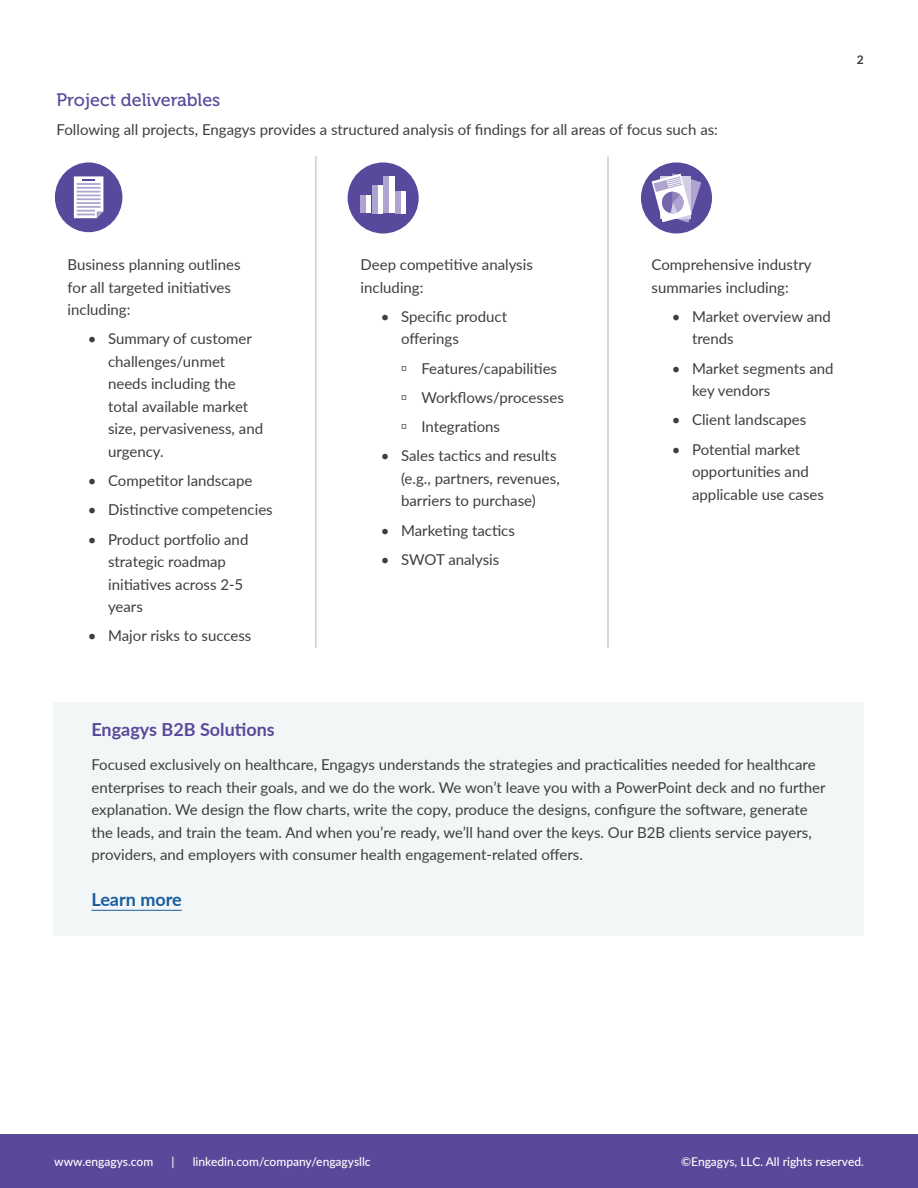
<style>
.page{position:relative;width:918px;height:1188px;background:#fff}
.page>*{position:absolute;margin:0;border:0;box-sizing:border-box;transform-origin:0 0}
.Section_Header_-_Purple{font:700 18px "Lato";color:#5a489b}
.Section_Header_-_Purple-2{font:18px "Museo 500";color:#5a489b}
.Section_Header_-_Purple-3{font:700 18px "Lato";color:#175d9e}
.Section_Header_-_Purple-4{font:15px/22.5px "Lato";color:#3e3e3f}
.Copyright{font:500 12px "Lato";color:#fff}
.t1{font:700 12px "Lato";color:#3e3e3f}
</style>
<div class="page">
<div style="left:55px;top:162px;width:67px;height:70px;background:#58499d;border-radius:50%"></div>
<div style="left:348px;top:162px;width:71px;height:72px;background:#58499d;border-radius:50%"></div>
<div style="left:641px;top:162px;width:71px;height:72px;background:#58499d;border-radius:50%"></div>
<div style="left:0;top:1134px;width:918px;height:54px;background:#5a489b"></div>
<div style="left:54px;top:702px;width:810px;height:234px;background:#f3f6f7"></div>
<hr style="left:91px;top:910px;width:91px;height:1px;background:#175d9e">
<hr style="left:315px;top:156px;width:2px;height:492px;background:#ceccca">
<hr style="left:607px;top:156px;width:2px;height:492px;background:#ceccca">
<svg style="left:74px;top:176px;width:29px;height:42px"></svg>
<div style="left:360px;top:195px;width:11px;height:18px;background:#fff"></div>
<div style="left:360px;top:195px;width:6px;height:18px;background:#aea4cf"></div>
<svg style="left:377px;top:185px;width:6px;height:28px"></svg>
<div style="left:384px;top:177px;width:10px;height:36px;background:#fff"></div>
<div style="left:396px;top:191px;width:10px;height:22px;background:#fff"></div>
<div style="left:372px;top:185px;width:5px;height:28px;background:#aea4cf"></div>
<div style="left:396px;top:191px;width:5px;height:22px;background:#aea4cf"></div>
<div style="left:384px;top:177px;width:5px;height:36px;background:#aea4cf"></div>
<svg style="left:652px;top:173px;width:49px;height:50px"></svg>
<p class="Section_Header_-_Purple-2" style="left:57px;top:90px;width:165px">Project deliverables</p>
<p class="Section_Header_-_Purple-4" style="left:57px;top:118px;width:663px">Following all projects, Engagys provides a structured analysis of findings for all areas of focus such as:</p>
<h1 class="t1" style="left:857px;top:50px;width:8px">2</h1>
<p class="Section_Header_-_Purple-4" style="left:68px;top:253px;width:175px">Business planning outlines for all targeted initiatives including:</p>
<p class="Section_Header_-_Purple-4" style="left:108px;top:327px;width:157px;text-indent:-20px">• Summary of customer challenges/unmet needs including the total available market size, pervasiveness, and urgency.</p>
<p class="Section_Header_-_Purple-4" style="left:88px;top:469px;width:166px">• Competitor landscape</p>
<p class="Section_Header_-_Purple-4" style="left:88px;top:498px;width:186px">• Distinctive competencies</p>
<p class="Section_Header_-_Purple-4" style="left:108px;top:527px;width:142px;text-indent:-20px">• Product portfolio and strategic roadmap initiatives across 2-5 years</p>
<p class="Section_Header_-_Purple-4" style="left:88px;top:624px;width:165px">• Major risks to success</p>
<p class="Section_Header_-_Purple" style="left:91px;top:716px;width:185px">Engagys B2B Solutions</p>
<p class="Section_Header_-_Purple-4" style="left:361px;top:253px;width:174px">Deep competitive analysis including:</p>
<p class="Section_Header_-_Purple-4" style="left:401px;top:304px;width:107px;text-indent:-20px">• Specific product offerings</p>
<p class="Section_Header_-_Purple-4" style="left:401px;top:356px;width:158px">→ Features/capabilities</p>
<p class="Section_Header_-_Purple-4" style="left:401px;top:385px;width:164px">→ Workflows/processes</p>
<p class="Section_Header_-_Purple-4" style="left:401px;top:415px;width:100px">→ Integrations</p>
<p class="Section_Header_-_Purple-4" style="left:401px;top:444px;width:160px;text-indent:-20px">• Sales tactics and results (e.g., partners, revenues, barriers to purchase)</p>
<p class="Section_Header_-_Purple-4" style="left:381px;top:518px;width:136px">• Marketing tactics</p>
<p class="Section_Header_-_Purple-4" style="left:381px;top:547px;width:120px">• SWOT analysis</p>
<p class="Section_Header_-_Purple-4" style="left:652px;top:253px;width:162px">Comprehensive industry summaries including:</p>
<p class="Section_Header_-_Purple-4" style="left:692px;top:304px;width:140px;text-indent:-20px">• Market overview and trends</p>
<p class="Section_Header_-_Purple-4" style="left:692px;top:356px;width:143px;text-indent:-20px">• Market segments and key vendors</p>
<p class="Section_Header_-_Purple-4" style="left:672px;top:408px;width:136px">• Client landscapes</p>
<p class="Section_Header_-_Purple-4" style="left:692px;top:437px;width:133px;text-indent:-20px">• Potential market opportunities and applicable use cases</p>
<p class="Section_Header_-_Purple-4" style="left:91px;top:753px;width:736px">Focused exclusively on healthcare, Engagys understands the strategies and practicalities needed for healthcare enterprises to reach their goals, and we do the work. We won’t leave you with a PowerPoint deck and no further explanation. We design the flow charts, write the copy, produce the designs, configure the software, generate the leads, and train the team. And when you’re ready, we’ll hand over the keys. Our B2B clients service payers, providers, and employers with consumer health engagement-related offers.</p>
<p class="Section_Header_-_Purple-3" style="left:91px;top:886px;width:92px">Learn more</p>
<p class="Copyright" style="left:54px;top:1153px;width:101px">www.engagys.com</p>
<p class="Copyright" style="left:172px;top:1153px;width:5px">|</p>
<p class="Copyright" style="left:193px;top:1153px;width:180px">linkedin.com/company/engagysllc</p>
<p class="Copyright" style="left:681px;top:1153px;width:184px">©Engagys, LLC. All rights reserved.</p>
</div>
